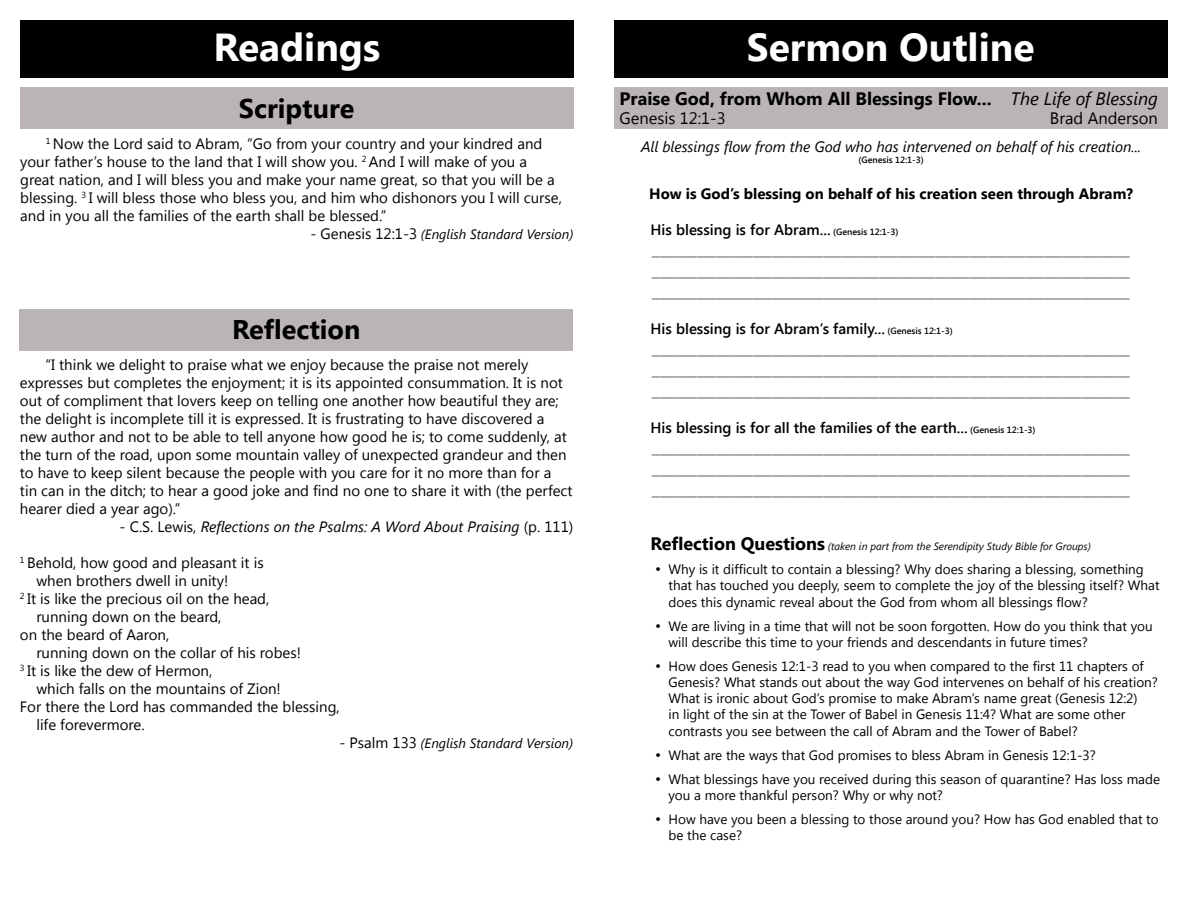
<style>
.page{position:relative;width:1188px;height:918px;background:#fff}
.page>*{position:absolute;margin:0;border:0;box-sizing:border-box;transform-origin:0 0}
.t1{font:700 39px "Segoe UI";color:#fff}
.t2{font:700 27px "Segoe UI";color:#000}
.t3{font:700 18px "Segoe UI";color:#000}
.t4{font:16.5px "Segoe UI";color:#000}
.t5{font:15px/18px "Segoe UI";color:#000}
.t6{font:600 15px "Segoe UI";color:#000}
.t7{font:italic 15px "Segoe UI";color:#000}
.t8{font:700 15px "Segoe UI";color:#000}
.t9{font:13.5px/16.2px "Segoe UI";color:#000}
.t10{font:italic 13.5px "Segoe UI";color:#000}
.t11{font:italic 10.5px "Segoe UI";color:#000}
.t12{font:9px "Segoe UI";color:#000}
.t13{font:600 9px "Segoe UI";color:#000}
.s1{font-weight:400;font-style:italic}
.s2{font-size:9px}
.s3{font-weight:700;font-style:normal;font-size:18px}
.s4{font-size:15px}
.s5{font-style:normal;font-size:15px}
.s6{font-style:normal}
</style>
<div class="page">
<div style="left:20px;top:20px;width:554px;height:58px;background:#000"></div>
<div style="left:615px;top:20px;width:553px;height:58px;background:#000"></div>
<div style="left:614px;top:87px;width:553px;height:42px;background:#bab5b4"></div>
<div style="left:20px;top:87px;width:553px;height:42px;background:#bab5b4"></div>
<div style="left:20px;top:309px;width:553px;height:41px;background:#bab5b4"></div>
<p class="t1" style="left:214px;top:20px;width:168px">Readings</p>
<p class="t1" style="left:747px;top:20px;width:289px">Sermon Outline</p>
<p class="t3" style="left:619px;top:86px;width:540px">Praise God, from Whom All Blessings Flow... <span class="s1">The Life of Blessing</span></p>
<p class="t4" style="left:619px;top:107px;width:108px">Genesis 12:1-3</p>
<p class="t4" style="left:1050px;top:107px;width:110px">Brad Anderson</p>
<p class="t7" style="left:641px;top:137px;width:502px">All blessings flow from the God who has intervened on behalf of his creation...</p>
<p class="t13" style="left:858px;top:154px;width:67px">(Genesis 12:1-3)</p>
<p class="t8" style="left:649px;top:183px;width:485px">How is God’s blessing on behalf of his creation seen through Abram?</p>
<p class="t6" style="left:651px;top:219px;width:250px">His blessing is for Abram... <span class="s2">(Genesis 12:1-3)</span></p>
<p class="t12" style="left:652px;top:247px;width:480px">________________________________________________________________________________________________________________________________</p>
<p class="t12" style="left:652px;top:268px;width:480px">________________________________________________________________________________________________________________________________</p>
<p class="t12" style="left:652px;top:289px;width:480px">________________________________________________________________________________________________________________________________</p>
<p class="t6" style="left:651px;top:318px;width:304px">His blessing is for Abram’s family... <span class="s2">(Genesis 12:1-3)</span></p>
<p class="t12" style="left:652px;top:346px;width:480px">________________________________________________________________________________________________________________________________</p>
<p class="t12" style="left:652px;top:367px;width:480px">________________________________________________________________________________________________________________________________</p>
<p class="t12" style="left:652px;top:388px;width:480px">________________________________________________________________________________________________________________________________</p>
<p class="t6" style="left:651px;top:417px;width:387px">His blessing is for all the families of the earth... <span class="s2">(Genesis 12:1-3)</span></p>
<p class="t12" style="left:652px;top:445px;width:480px">________________________________________________________________________________________________________________________________</p>
<p class="t12" style="left:652px;top:466px;width:480px">________________________________________________________________________________________________________________________________</p>
<p class="t12" style="left:652px;top:487px;width:480px">________________________________________________________________________________________________________________________________</p>
<p class="t11" style="left:651px;top:539px;width:442px"><span class="s3">Reflection Questions</span> (taken in part from the Serendipity Study Bible for Groups)</p>
<p class="t9" style="left:669px;top:561px;width:493px;text-indent:-14px"><span class="s4">•</span> Why is it difficult to contain a blessing? Why does sharing a blessing, something that has touched you deeply, seem to complete the joy of the blessing itself? What does this dynamic reveal about the God from whom all blessings flow?</p>
<p class="t9" style="left:669px;top:617px;width:486px;text-indent:-14px"><span class="s4">•</span> We are living in a time that will not be soon forgotten. How do you think that you will describe this time to your friends and descendants in future times?</p>
<p class="t9" style="left:669px;top:657px;width:491px;text-indent:-14px"><span class="s4">•</span> How does Genesis 12:1-3 read to you when compared to the first 11 chapters of Genesis? What stands out about the way God intervenes on behalf of his creation?<br>What is ironic about God’s promise to make Abram’s name great (Genesis 12:2)<br>in light of the sin at the Tower of Babel in Genesis 11:4? What are some other contrasts you see between the call of Abram and the Tower of Babel?</p>
<p class="t9" style="left:655px;top:746px;width:442px"><span class="s4">•</span> What are the ways that God promises to bless Abram in Genesis 12:1-3?</p>
<p class="t9" style="left:669px;top:770px;width:493px;text-indent:-14px"><span class="s4">•</span> What blessings have you received during this season of quarantine? Has loss made you a more thankful person? Why or why not?</p>
<p class="t9" style="left:669px;top:810px;width:492px;text-indent:-14px"><span class="s4">•</span> How have you been a blessing to those around you? How has God enabled that to be the case?</p>
<p class="t2" style="left:239px;top:89px;width:117px">Scripture</p>
<p class="t5" style="left:20px;top:134px;width:543px;text-indent:26px"><sup>1</sup> Now the Lord said to Abram, “Go from your country and your kindred and your father’s house to the land that I will show you. <sup>2</sup> And I will make of you a great nation, and I will bless you and make your name great, so that you will be a blessing. <sup>3</sup> I will bless those who bless you, and him who dishonors you I will curse, and in you all the families of the earth shall be blessed.”</p>
<p class="t10" style="left:311px;top:225px;width:265px"><span class="s5">- Genesis 12:1-3</span> (English Standard Version)</p>
<p class="t2" style="left:232px;top:311px;width:130px">Reflection</p>
<p class="t5" style="left:20px;top:355px;width:554px;text-indent:26px">“I think we delight to praise what we enjoy because the praise not merely expresses but completes the enjoyment; it is its appointed consummation. It is not out of compliment that lovers keep on telling one another how beautiful they are; the delight is incomplete till it is expressed. It is frustrating to have discovered a new author and not to be able to tell anyone how good he is; to come suddenly, at the turn of the road, upon some mountain valley of unexpected grandeur and then to have to keep silent because the people with you care for it no more than for a<br>tin can in the ditch; to hear a good joke and find no one to share it with (the perfect hearer died a year ago).”</p>
<p class="t7" style="left:120px;top:516px;width:455px"><span class="s6">- C.S. Lewis,</span> Reflections on the Psalms: A Word About Praising <span class="s6">(p. 111)</span></p>
<p class="t5" style="left:20px;top:553px;width:245px"><sup>1</sup> Behold, how good and pleasant it is</p>
<p class="t5" style="left:36px;top:571px;width:193px">when brothers dwell in unity!</p>
<p class="t5" style="left:20px;top:589px;width:251px"><sup>2</sup> It is like the precious oil on the head,</p>
<p class="t5" style="left:36px;top:607px;width:187px">running down on the beard,</p>
<p class="t5" style="left:20px;top:625px;width:151px">on the beard of Aaron,</p>
<p class="t5" style="left:36px;top:643px;width:266px">running down on the collar of his robes!</p>
<p class="t5" style="left:20px;top:661px;width:194px"><sup>3</sup> It is like the dew of Hermon,</p>
<p class="t5" style="left:36px;top:679px;width:246px">which falls on the mountains of Zion!</p>
<p class="t5" style="left:20px;top:697px;width:321px">For there the Lord has commanded the blessing,</p>
<p class="t5" style="left:36px;top:715px;width:110px">life forevermore.</p>
<p class="t10" style="left:339px;top:734px;width:235px"><span class="s5">- Psalm 133</span> (English Standard Version)</p>
</div>
